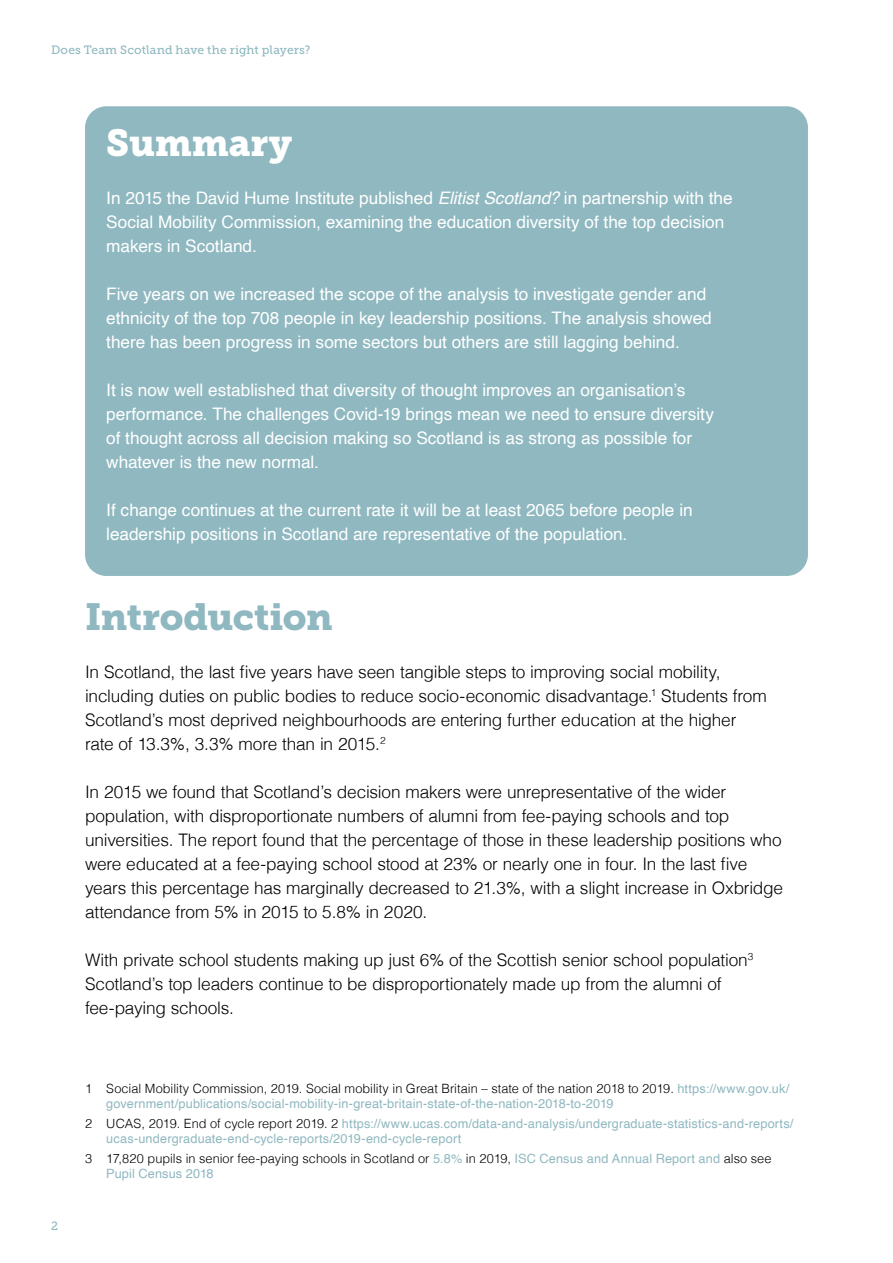
<style>
.page{position:relative;width:893px;height:1263px;background:#fff}
.page>*{position:absolute;margin:0;border:0;box-sizing:border-box;transform-origin:0 0}
.t1{font:37.5px "Museo Slab 900";letter-spacing:-.01em;color:#8fb8c0}
.t2{font:37.5px "Museo Slab 900";letter-spacing:-.005em;color:#fff}
.t3{font:300 17.25px/24px "Helvetica";letter-spacing:-.01em;color:#000}
.t4{font:17.25px/24px "Helvetica";color:#fff}
.t5{font:12.75px/15.3px "Helvetica";letter-spacing:.01em;color:#8fb8c0}
.t6{font:300 12.75px/15.3px "Helvetica";color:#000}
.t7{font:12px "Museo Slab 500";letter-spacing:.01em;color:#8fb8c0}
.s1{font-style:italic}
.s2{font-weight:300;color:#000}
.s3{font-weight:400;color:#8fb8c0}
</style>
<div class="page">
<div style="left:85px;top:106px;width:723px;height:470px;background:#8fb8c0;border-radius:21px"></div>
<p class="t7" style="left:51px;top:43px;width:261px">Does Team Scotland have the right players?</p>
<h1 class="t2" style="left:106px;top:121px;width:187px">Summary</h1>
<p class="t4" style="left:106px;top:186px;width:628px">In 2015 the David Hume Institute published <span class="s1">Elitist Scotland?</span> in partnership with the<br>Social Mobility Commission, examining the education diversity of the top decision makers in Scotland.</p>
<p class="t4" style="left:106px;top:282px;width:607px">Five years on we increased the scope of the analysis to investigate gender and ethnicity of the top 708 people in key leadership positions. The analysis showed there has been progress in some sectors but others are still lagging behind.</p>
<p class="t4" style="left:106px;top:378px;width:609px">It is now well established that diversity of thought improves an organisation’s performance. The challenges Covid-19 brings mean we need to ensure diversity of thought across all decision making so Scotland is as strong as possible for whatever is the new normal.</p>
<p class="t4" style="left:106px;top:498px;width:588px">If change continues at the current rate it will be at least 2065 before people in leadership positions in Scotland are representative of the population.</p>
<h1 class="t1" style="left:85px;top:595px;width:249px">Introduction</h1>
<p class="t3" style="left:85px;top:659px;width:683px">In Scotland, the last five years have seen tangible steps to improving social mobility, including duties on public bodies to reduce socio-economic disadvantage.<sup>1</sup> Students from Scotland’s most deprived neighbourhoods are entering further education at the higher rate of 13.3%, 3.3% more than in 2015.<sup>2</sup></p>
<p class="t3" style="left:85px;top:779px;width:700px">In 2015 we found that Scotland’s decision makers were unrepresentative of the wider population, with disproportionate numbers of alumni from fee-paying schools and top universities. The report found that the percentage of those in these leadership positions who were educated at a fee-paying school stood at 23% or nearly one in four. In the last five years this percentage has marginally decreased to 21.3%, with a slight increase in Oxbridge attendance from 5% in 2015 to 5.8% in 2020.</p>
<p class="t3" style="left:85px;top:947px;width:670px">With private school students making up just 6% of the Scottish senior school population<sup>3<br></sup>Scotland’s top leaders continue to be disproportionately made up from the alumni of fee-paying schools.</p>
<p class="t7" style="left:51px;top:1219px;width:9px">2</p>
<p class="t5" style="left:106px;top:1081px;width:685px;text-indent:-21px"><span class="s2">1 Social Mobility Commission, 2019. Social mobility in Great Britain – state of the nation 2018 to 2019.</span> https://www.gov.uk/ government/publications/social-mobility-in-great-britain-state-of-the-nation-2018-to-2019</p>
<p class="t5" style="left:106px;top:1116px;width:689px;text-indent:-21px"><span class="s2">2 UCAS, 2019. End of cycle report 2019. 2</span> https://www.ucas.com/data-and-analysis/undergraduate-statistics-and-reports/ ucas-undergraduate-end-cycle-reports/2019-end-cycle-report</p>
<p class="t6" style="left:106px;top:1149px;width:667px;text-indent:-21px">3 17,820 pupils in senior fee-paying schools in Scotland or <span class="s3">5.8%</span> in 2019, <span class="s3">ISC Census and Annual Report and</span> also see<br><span class="s3">Pupil Census 2018</span></p>
</div>
